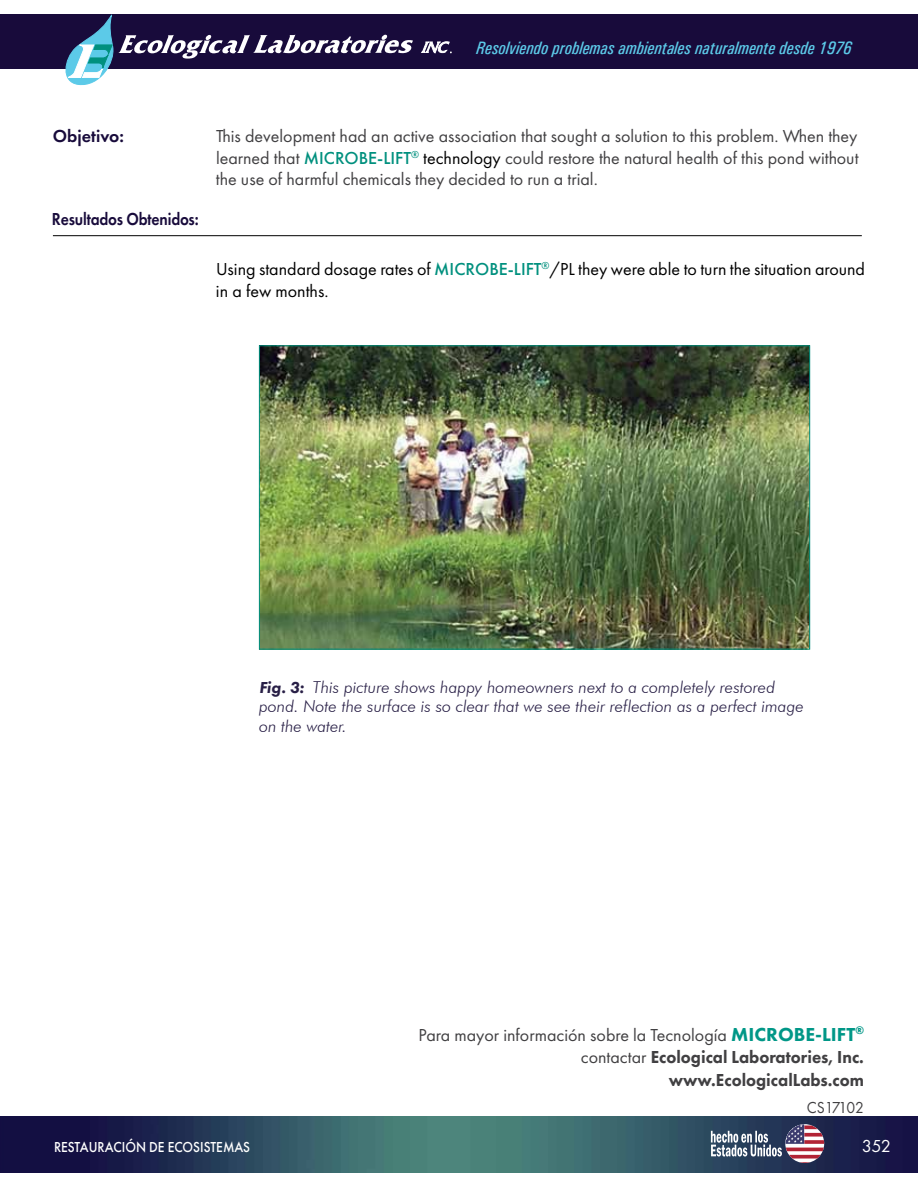
<style>
.page{position:relative;width:918px;height:1188px;background:#fff}
.page>*{position:absolute;margin:0;border:0;box-sizing:border-box;transform-origin:0 0}
.t1{font:18px/21.6px "Futura PT";color:#414042;text-align:justify}
.t2{font:800 18px/22.5px "Futura PT";color:#414042;text-align:right;scale:.94 1}
.t3{font:18px/21.6px "Futura PT";color:#000}
.t4{font:italic 500 condensed 18px "Univers";color:#5ccae8}
.t5{font:600 18px "Futura PT";letter-spacing:-.01em;color:#180b3b;scale:.87 1}
.t6{font:600 18px "Futura PT";letter-spacing:-.01em;color:#180b3b}
.t7{font:18px "Futura PT";color:#fff}
.t8{font:italic 300 16.5px/19.5px "Futura BT";color:#281f46}
.t9{font:16.5px "Futura PT";letter-spacing:-.03em;color:#414042;scale:.94 1}
.t10{font:500 15px "Futura PT";color:#fff;scale:.9 1}
.s1{font-weight:500;color:#00907e}
.s2{color:#000}
.s3{font-family:"Futura PT";font-weight:800}
.s4{font-weight:400}
.s5{font-size:19.5px;color:#009787}
</style>
<div class="page">
<div style="left:0;top:14px;width:918px;height:54px;background:#180b3b"></div>
<svg style="left:61px;top:15px;width:352px;height:70px"></svg>
<svg style="left:422px;top:42px;width:30px;height:11px"></svg>
<img style="left:0;top:1117px;width:918px;height:56px">
<svg style="left:711px;top:1124px;width:113px;height:39px;background:#6f6d83"></svg>
<img style="left:261px;top:347px;width:547px;height:301px">
<div style="left:259px;top:345px;width:551px;height:305px;border:1px solid #00907e"></div>
<hr style="left:53px;top:235px;width:809px;height:1px;background:#000">
<p class="t4" style="left:476px;top:37px;width:377px">Resolviendo problemas ambientales naturalmente desde 1976</p>
<p class="t6" style="left:53px;top:125px;width:72px">Objetivo:</p>
<p class="t5" style="left:52px;top:208px;width:170px">Resultados Obtenidos:</p>
<p class="t1" style="left:216px;top:125px;width:644px">This development had an active association that sought a solution to this problem. When they learned that <span class="s1">MICROBE-LIFT</span><sup>®</sup> <span class="s2">technology</span> could restore the natural health of this pond without the use of harmful chemicals they decided to run a trial.</p>
<p class="t3" style="left:216px;top:259px;width:651px">Using standard dosage rates of <span class="s1">MICROBE-LIFT</span><sup>®</sup>/PL they were able to turn the situation around in a few months.</p>
<p class="t8" style="left:259px;top:677px;width:547px"><span class="s3">Fig. 3:</span> This picture shows happy homeowners next to a completely restored pond. Note the surface is so clear that we see their reflection as a perfect image on the water.</p>
<p class="t2" style="left:418px;top:1023px;width:475px"><span class="s4">Para mayor información sobre la Tecnología</span> <span class="s5">MICROBE-LIFT</span><sup>® </sup><span class="s4">contactar</span> Ecological Laboratories, Inc. www.EcologicalLabs.com</p>
<p class="t9" style="left:807px;top:1098px;width:62px">CS17102</p>
<p class="t10" style="left:54px;top:1138px;width:219px">RESTAURACIÓN DE ECOSISTEMAS</p>
<p class="t7" style="left:862px;top:1135px;width:31px">352</p>
</div>
